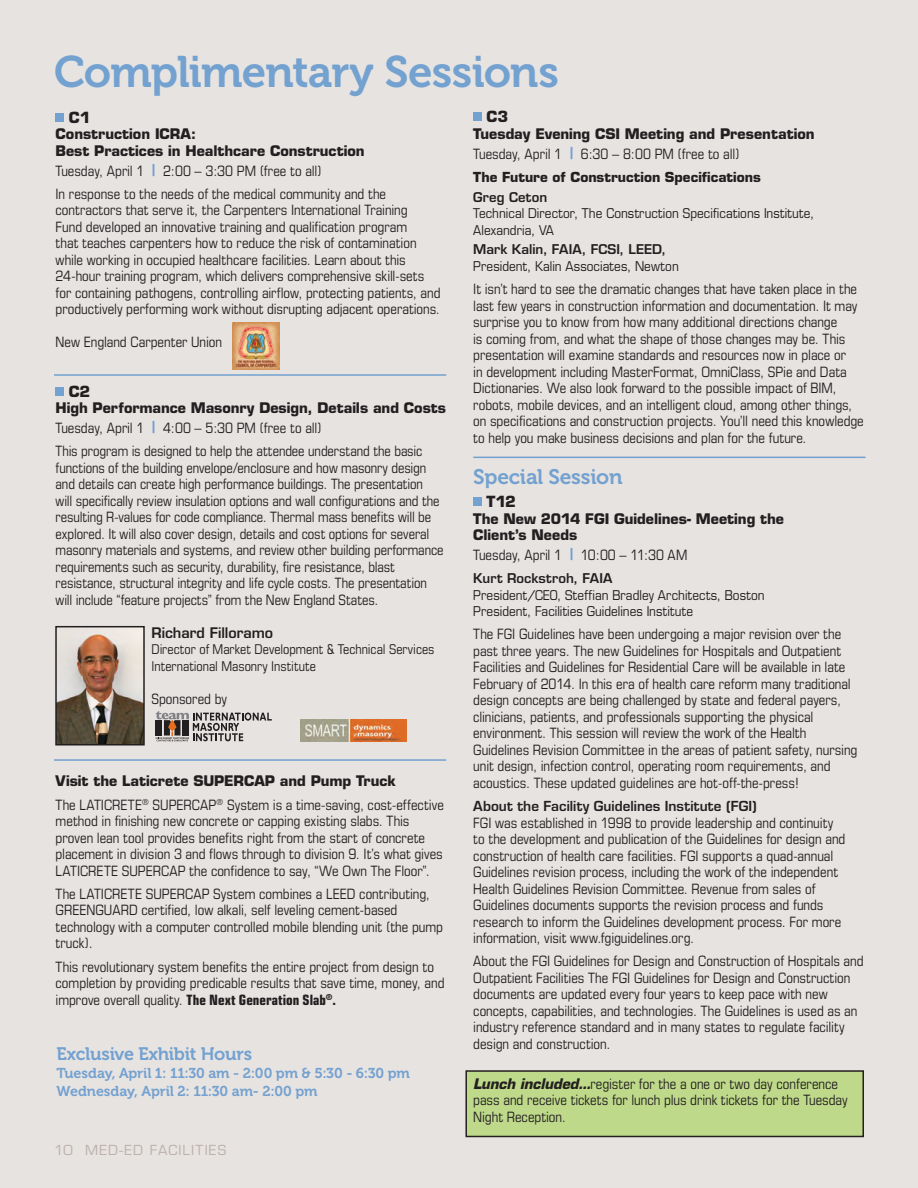
<style>
.page{position:relative;width:918px;height:1188px;background:#e7e3e1}
.page>*{position:absolute;margin:0;border:0;box-sizing:border-box;transform-origin:0 0}
.t1{font:43.95px "Museo 700";letter-spacing:-.02em;color:#73a1d0}
.t2{font:21px "Museo 700";letter-spacing:-.015em;color:#73a1d0}
.t3{font:18px "Museo 700";letter-spacing:-.015em;color:#73a1d0}
.t4{font:700 15px "Eurostile";letter-spacing:-.015em;color:#231f20}
.t5{font:condensed 14.25px/16.5px "Eurostile";color:#231f20}
.t6{font:700 14.25px/16.5px "Eurostile";color:#231f20}
.t7{font:14.25px "Museo 700";letter-spacing:-.005em;color:#73a1d0}
.t8{font:600 14.25px "Eurostile";letter-spacing:-.005em;color:#231f20}
.t9{font:condensed 13.5px "Eurostile";color:#231f20}
.t10{font:600 13.5px "Eurostile";color:#231f20}
.t11{font:700 13.5px "Eurostile";letter-spacing:.005em;color:#231f20}
.t12{font:13.5px "Eurostile";letter-spacing:.085em;color:#bbb1ad}
.t13{font:13.2px/16.5px "Eurostile";letter-spacing:.005em;color:#231f20;scale:.9 1}
.s1{font-weight:700;font-size:16.5px;color:#73a1d0}
.s2{font-weight:600}
.s3{font-weight:700;font-style:italic;font-stretch:normal}
.s4{font-weight:700}
</style>
<div class="page">
<div style="left:466px;top:1071px;width:397px;height:65px;background:#bed98a"></div>
<div style="left:465px;top:1070px;width:399px;height:67px;border:2px solid #231f20"></div>
<div style="left:56px;top:113px;width:8px;height:8px;background:#73a1d0"></div>
<div style="left:56px;top:387px;width:8px;height:8px;background:#73a1d0"></div>
<div style="left:473px;top:112px;width:9px;height:9px;background:#73a1d0"></div>
<div style="left:473px;top:497px;width:9px;height:9px;background:#73a1d0"></div>
<img style="left:58px;top:629px;width:84px;height:114px">
<div style="left:55px;top:626px;width:90px;height:120px;border:2px solid #231f20"></div>
<svg style="left:156px;top:711px;width:116px;height:30px"></svg>
<img style="left:300px;top:719px;width:106px;height:22px">
<img style="left:232px;top:323px;width:47px;height:47px">
<hr style="left:54px;top:374px;width:392px;height:2px;background:#73a1d0">
<hr style="left:54px;top:759px;width:392px;height:2px;background:#73a1d0">
<hr style="left:473px;top:457px;width:393px;height:1px;background:#73a1d0">
<p class="t1" style="left:54px;top:47px;width:506px">Complimentary Sessions</p>
<p class="t4" style="left:69px;top:108px;width:23px">C1</p>
<p class="t6" style="left:56px;top:126px;width:311px">Construction ICRA:<br>Best Practices in Healthcare Construction</p>
<p class="t5" style="left:56px;top:162px;width:268px">Tuesday, April 1 <span class="s1">|</span> 2:00 – 3:30 PM (free to all)</p>
<p class="t5" style="left:56px;top:185px;width:386px">In response to the needs of the medical community and the contractors that serve it, the Carpenters International Training<br>Fund developed an innovative training and qualification program<br>that teaches carpenters how to reduce the risk of contamination while working in occupied healthcare facilities. Learn about this 24-hour training program, which delivers comprehensive skill-sets for containing pathogens, controlling airflow, protecting patients, and productively performing work without disrupting adjacent operations.</p>
<p class="t5" style="left:56px;top:334px;width:168px">New England Carpenter Union</p>
<p class="t4" style="left:69px;top:382px;width:23px">C2</p>
<p class="t6" style="left:56px;top:400px;width:392px">High Performance Masonry Design, Details and Costs</p>
<p class="t5" style="left:56px;top:420px;width:268px">Tuesday, April 1 <span class="s1">|</span> 4:00 – 5:30 PM (free to all)</p>
<p class="t5" style="left:56px;top:443px;width:390px">This program is designed to help the attendee understand the basic functions of the building envelope/enclosure and how masonry design and details can create high performance buildings. The presentation<br>will specifically review insulation options and wall configurations and the resulting R-values for code compliance. Thermal mass benefits will be explored. It will also cover design, details and cost options for several masonry materials and systems, and review other building performance requirements such as security, durability, fire resistance, blast resistance, structural integrity and life cycle costs. The presentation will include “feature projects” from the New England States.</p>
<p class="t8" style="left:152px;top:624px;width:123px">Richard Filloramo</p>
<p class="t9" style="left:152px;top:642px;width:285px">Director of Market Development &amp; Technical Services</p>
<p class="t9" style="left:152px;top:658px;width:166px">International Masonry Institute</p>
<p class="t5" style="left:152px;top:690px;width:77px">Sponsored by</p>
<p class="t4" style="left:487px;top:108px;width:23px">C3</p>
<p class="t6" style="left:473px;top:125px;width:343px">Tuesday Evening CSI Meeting and Presentation</p>
<p class="t5" style="left:473px;top:145px;width:268px">Tuesday, April 1 <span class="s1">|</span> 6:30 – 8:00 PM (free to all)</p>
<p class="t11" style="left:473px;top:169px;width:289px">The Future of Construction Specifications</p>
<p class="t13" style="left:473px;top:189px;width:380px"><span class="s2">Greg Ceton<br></span>Technical Director, The Construction Specifications Institute,<br>Alexandria, VA</p>
<p class="t13" style="left:473px;top:241px;width:230px"><span class="s2">Mark Kalin, FAIA, FCSI, LEED,<br></span>President, Kalin Associates, Newton</p>
<p class="t5" style="left:473px;top:281px;width:392px">It isn’t hard to see the dramatic changes that have taken place in the last few years in construction information and documentation. It may surprise you to know from how many additional directions change<br>is coming from, and what the shape of those changes may be. This presentation will examine standards and resources now in place or<br>in development including MasterFormat, OmniClass, SPie and Data Dictionaries. We also look forward to the possible impact of BIM, robots, mobile devices, and an intelligent cloud, among other things, on specifications and construction projects. You’ll need this knowledge to help you make business decisions and plan for the future.</p>
<p class="t2" style="left:473px;top:465px;width:151px">Special Session</p>
<p class="t4" style="left:487px;top:492px;width:31px">T12</p>
<p class="t6" style="left:473px;top:510px;width:312px">The New 2014 FGI Guidelines- Meeting the<br>Client’s Needs</p>
<p class="t5" style="left:473px;top:546px;width:216px">Tuesday, April 1 <span class="s1">|</span> 10:00 – 11:30 AM</p>
<p class="t13" style="left:473px;top:570px;width:325px"><span class="s2">Kurt Rockstroh, FAIA<br></span>President/CEO, Steffian Bradley Architects, Boston</p>
<p class="t13" style="left:473px;top:603px;width:246px">President, Facilities Guidelines Institute</p>
<p class="t5" style="left:473px;top:626px;width:386px">The FGI Guidelines have been undergoing a major revision over the past three years. The new Guidelines for Hospitals and Outpatient Facilities and Guidelines for Residential Care will be available in late February of 2014. In this era of health care reform many traditional design concepts are being challenged by state and federal payers, clinicians, patients, and professionals supporting the physical environment. This session will review the work of the Health Guidelines Revision Committee in the areas of patient safety, nursing unit design, infection control, operating room requirements, and acoustics. These updated guidelines are hot-off-the-press!</p>
<p class="t10" style="left:473px;top:798px;width:285px">About the Facility Guidelines Institute (FGI)</p>
<p class="t5" style="left:473px;top:814px;width:374px">FGI was established in 1998 to provide leadership and continuity to the development and publication of the Guidelines for design and construction of health care facilities. FGI supports a quad-annual Guidelines revision process, including the work of the independent Health Guidelines Revision Committee. Revenue from sales of Guidelines documents supports the revision process and funds research to inform the Guidelines development process. For more information, visit www.fgiguidelines.org.</p>
<p class="t5" style="left:473px;top:953px;width:392px">About the FGI Guidelines for Design and Construction of Hospitals and Outpatient Facilities The FGI Guidelines for Design and Construction documents are updated every four years to keep pace with new concepts, capabilities, and technologies. The Guidelines is used as an industry reference standard and in many states to regulate facility design and construction.</p>
<p class="t5" style="left:473px;top:1075px;width:376px"><span class="s3">Lunch included...</span>register for the a one or two day conference pass and receive tickets for lunch plus drink tickets for the Tuesday<br>Night Reception.</p>
<p class="t6" style="left:56px;top:773px;width:342px">Visit the Laticrete SUPERCAP and Pump Truck</p>
<p class="t5" style="left:56px;top:796px;width:390px">The LATICRETE<sup>®</sup> SUPERCAP<sup>®</sup> System is a time-saving, cost-effective method in finishing new concrete or capping existing slabs. This proven lean tool provides benefits right from the start of concrete placement in division 3 and flows through to division 9. It’s what gives LATICRETE SUPERCAP the confidence to say, “We Own The Floor”.</p>
<p class="t5" style="left:56px;top:885px;width:389px">The LATICRETE SUPERCAP System combines a LEED contributing, GREENGUARD certified, low alkali, self leveling cement-based technology with a computer controlled mobile blending unit (the pump truck).</p>
<p class="t5" style="left:56px;top:958px;width:391px">This revolutionary system benefits the entire project from design to completion by providing predicable results that save time, money, and improve overall quality. <span class="s4">The Next Generation Slab</span><sup>®</sup><span class="s4">.</span></p>
<p class="t3" style="left:57px;top:1044px;width:197px">Exclusive Exhibit Hours</p>
<p class="t7" style="left:57px;top:1065px;width:355px">Tuesday, April 1: 11:30 am - 2:00 pm &amp; 5:30 - 6:30 pm</p>
<p class="t7" style="left:57px;top:1083px;width:263px">Wednesday, April 2: 11:30 am- 2:00 pm</p>
<p class="t12" style="left:54px;top:1142px;width:174px">10 MED-ED FACILITIES</p>
</div>
